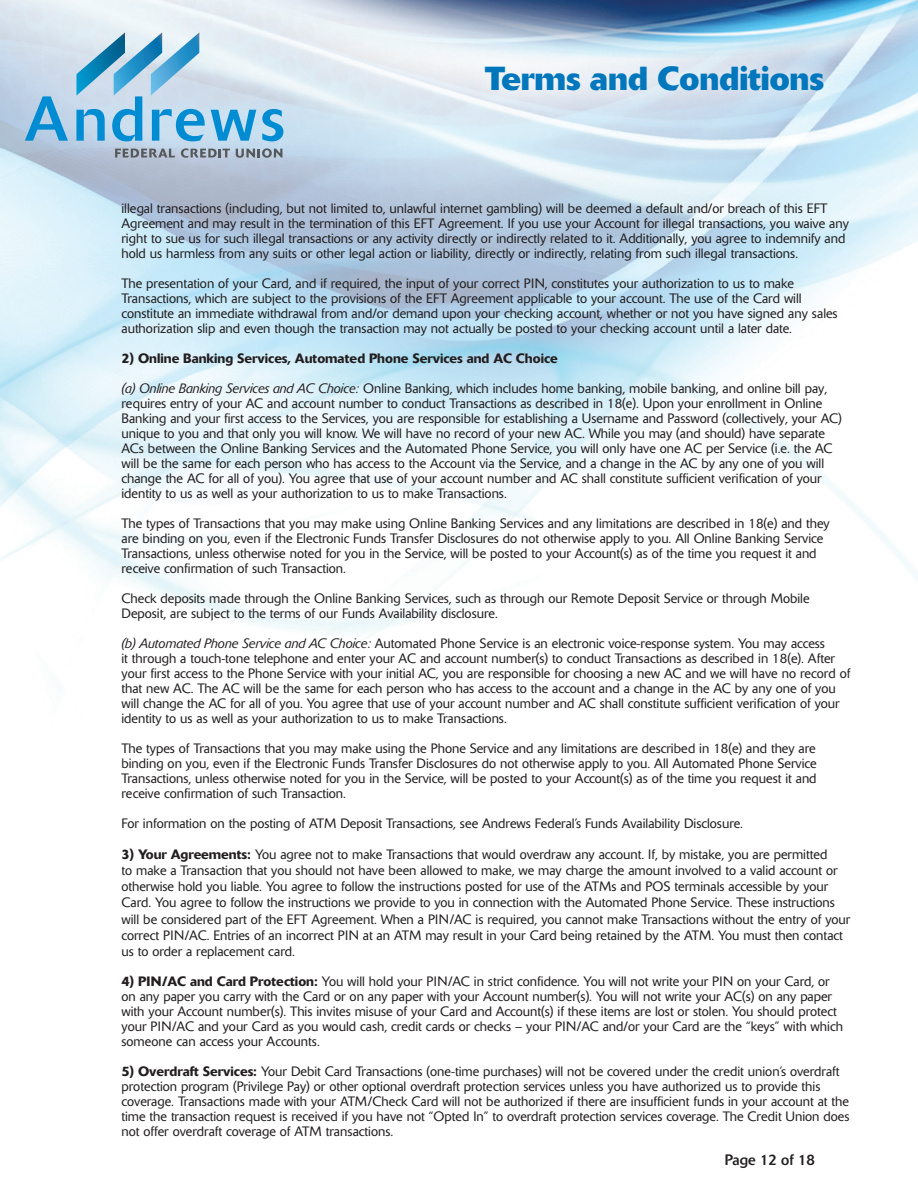
<style>
.page{position:relative;width:918px;height:1188px;background:#fff}
.page>*{position:absolute;margin:0;border:0;box-sizing:border-box;transform-origin:0 0}
.t1{font:700 33px "Delta";color:#0077bd}
.t2{font:15px "Delta";color:#231f20}
.t3{font:300 13.5px/15px "Delta";color:#231f20}
.t4{font:500 13.5px "Delta";color:#231f20}
.s1{font-style:italic}
.s2{font-weight:500}
</style>
<div class="page">
<img style="left:0;top:0;width:918px;height:691px">
<svg style="left:25px;top:96px;width:43px;height:45px;background:#72b5dd"></svg>
<svg style="left:76px;top:32px;width:129px;height:109px;background:#8ec2df"></svg>
<svg style="left:211px;top:110px;width:45px;height:31px"></svg>
<svg style="left:262px;top:109px;width:21px;height:32px"></svg>
<svg style="left:115px;top:149px;width:60px;height:9px"></svg>
<svg style="left:181px;top:148px;width:49px;height:10px"></svg>
<svg style="left:236px;top:148px;width:46px;height:10px"></svg>
<div style="left:462px;top:41px;width:386px;height:74px;background:#fff;opacity:.75"></div>
<h1 class="t1" style="left:485px;top:57px;width:340px">Terms and Conditions</h1>
<p class="t3" style="left:122px;top:201px;width:729px">illegal transactions (including, but not limited to, unlawful internet gambling) will be deemed a default and/or breach of this EFT Agreement and may result in the termination of this EFT Agreement. If you use your Account for illegal transactions, you waive any right to sue us for such illegal transactions or any activity directly or indirectly related to it. Additionally, you agree to indemnify and hold us harmless from any suits or other legal action or liability, directly or indirectly, relating from such illegal transactions.</p>
<p class="t3" style="left:122px;top:276px;width:718px">The presentation of your Card, and if required, the input of your correct PIN, constitutes your authorization to us to make Transactions, which are subject to the provisions of the EFT Agreement applicable to your account. The use of the Card will constitute an immediate withdrawal from and/or demand upon your checking account, whether or not you have signed any sales authorization slip and even though the transaction may not actually be posted to your checking account until a later date.</p>
<p class="t4" style="left:122px;top:350px;width:438px">2) Online Banking Services, Automated Phone Services and AC Choice</p>
<p class="t3" style="left:122px;top:381px;width:722px"><span class="s1">(a) Online Banking Services and AC Choice:</span> Online Banking, which includes home banking, mobile banking, and online bill pay, requires entry of your AC and account number to conduct Transactions as described in 18(e). Upon your enrollment in Online Banking and your first access to the Services, you are responsible for establishing a Username and Password (collectively, your AC) unique to you and that only you will know. We will have no record of your new AC. While you may (and should) have separate ACs between the Online Banking Services and the Automated Phone Service, you will only have one AC per Service (i.e. the AC will be the same for each person who has access to the Account via the Service, and a change in the AC by any one of you will change the AC for all of you). You agree that use of your account number and AC shall constitute sufficient verification of your identity to us as well as your authorization to us to make Transactions.</p>
<p class="t3" style="left:122px;top:516px;width:710px">The types of Transactions that you may make using Online Banking Services and any limitations are described in 18(e) and they are binding on you, even if the Electronic Funds Transfer Disclosures do not otherwise apply to you. All Online Banking Service Transactions, unless otherwise noted for you in the Service, will be posted to your Account(s) as of the time you request it and receive confirmation of such Transaction.</p>
<p class="t3" style="left:122px;top:591px;width:690px">Check deposits made through the Online Banking Services, such as through our Remote Deposit Service or through Mobile<br>Deposit, are subject to the terms of our Funds Availability disclosure.</p>
<p class="t3" style="left:122px;top:636px;width:730px"><span class="s1">(b) Automated Phone Service and AC Choice:</span> Automated Phone Service is an electronic voice-response system. You may access<br>it through a touch-tone telephone and enter your AC and account number(s) to conduct Transactions as described in 18(e). After your first access to the Phone Service with your initial AC, you are responsible for choosing a new AC and we will have no record of that new AC. The AC will be the same for each person who has access to the account and a change in the AC by any one of you will change the AC for all of you. You agree that use of your account number and AC shall constitute sufficient verification of your identity to us as well as your authorization to us to make Transactions.</p>
<p class="t3" style="left:122px;top:741px;width:697px;text-align:justify">The types of Transactions that you may make using the Phone Service and any limitations are described in 18(e) and they are binding on you, even if the Electronic Funds Transfer Disclosures do not otherwise apply to you. All Automated Phone Service Transactions, unless otherwise noted for you in the Service, will be posted to your Account(s) as of the time you request it and receive confirmation of such Transaction.</p>
<p class="t3" style="left:122px;top:816px;width:623px">For information on the posting of ATM Deposit Transactions, see Andrews Federal’s Funds Availability Disclosure.</p>
<p class="t3" style="left:122px;top:846px;width:730px;line-height:16.2px"><span class="s2">3) Your Agreements:</span> You agree not to make Transactions that would overdraw any account. If, by mistake, you are permitted<br>to make a Transaction that you should not have been allowed to make, we may charge the amount involved to a valid account or otherwise hold you liable. You agree to follow the instructions posted for use of the ATMs and POS terminals accessible by your Card. You agree to follow the instructions we provide to you in connection with the Automated Phone Service. These instructions will be considered part of the EFT Agreement. When a PIN/AC is required, you cannot make Transactions without the entry of your correct PIN/AC. Entries of an incorrect PIN at an ATM may result in your Card being retained by the ATM. You must then contact us to order a replacement card.</p>
<p class="t3" style="left:122px;top:974px;width:723px"><span class="s2">4) PIN/AC and Card Protection:</span> You will hold your PIN/AC in strict confidence. You will not write your PIN on your Card, or on any paper you carry with the Card or on any paper with your Account number(s). You will not write your AC(s) on any paper with your Account number(s). This invites misuse of your Card and Account(s) if these items are lost or stolen. You should protect your PIN/AC and your Card as you would cash, credit cards or checks – your PIN/AC and/or your Card are the “keys” with which someone can access your Accounts.</p>
<p class="t3" style="left:122px;top:1064px;width:729px"><span class="s2">5) Overdraft Services:</span> Your Debit Card Transactions (one-time purchases) will not be covered under the credit union’s overdraft protection program (Privilege Pay) or other optional overdraft protection services unless you have authorized us to provide this coverage. Transactions made with your ATM/Check Card will not be authorized if there are insufficient funds in your account at the time the transaction request is received if you have not “Opted In” to overdraft protection services coverage. The Credit Union does not offer overdraft coverage of ATM transactions.</p>
<p class="t2" style="left:725px;top:1150px;width:92px">Page 12 of 18</p>
</div>
